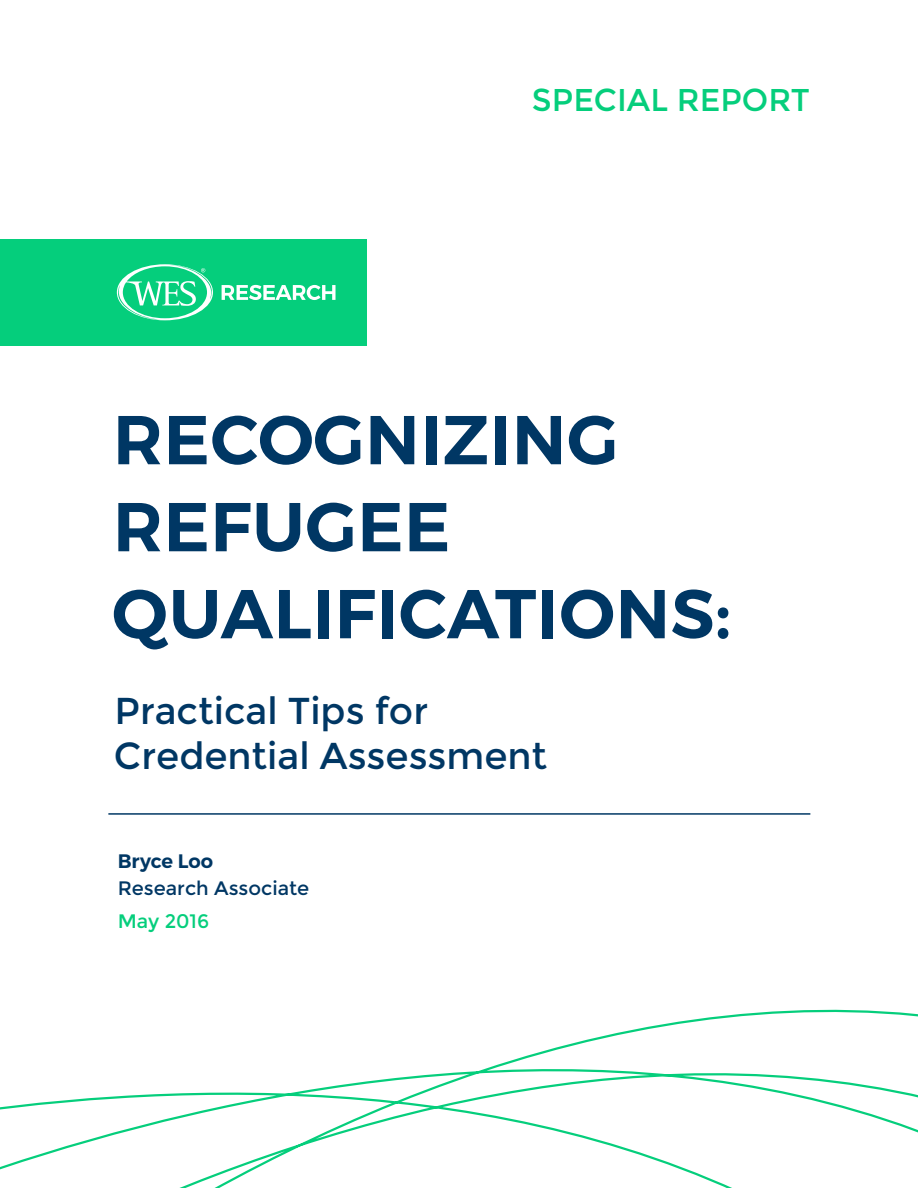
<style>
.page{position:relative;width:918px;height:1188px;background:#fff}
.page>*{position:absolute;margin:0;border:0;box-sizing:border-box;transform-origin:0 0}
.t1{font:600 69px/87px "Montserrat";letter-spacing:.01em;color:#003764}
.t2{font:37.5px/44.8px "Montserrat";color:#003764}
.t3{font:31.5px "Montserrat";color:#05ce7c}
.t4{font:19.5px "Montserrat";color:#003764}
.t5{font:600 19.5px "Montserrat";color:#003764}
.t6{font:19.5px "Montserrat";color:#05ce7c}
</style>
<div class="page">
<div style="left:0;top:239px;width:366px;height:106px;background:#05ce7c"></div>
<hr style="left:108px;top:813px;width:702px;height:2px;background:#003764">
<svg style="left:0;top:1009px;width:918px;height:179px"></svg>
<svg style="left:117px;top:264px;width:96px;height:56px"></svg>
<svg style="left:222px;top:285px;width:114px;height:15px"></svg>
<p class="t3" style="left:532px;top:82px;width:280px">SPECIAL REPORT</p>
<h1 class="t1" style="left:112px;top:397px;width:620px">RECOGNIZING<br>REFUGEE<br>QUALIFICATIONS:</h1>
<p class="t2" style="left:114px;top:688px;width:435px">Practical Tips for<br>Credential Assessment</p>
<p class="t5" style="left:118px;top:849px;width:97px">Bryce Loo</p>
<p class="t4" style="left:118px;top:876px;width:193px">Research Associate</p>
<p class="t6" style="left:118px;top:910px;width:93px">May 2016</p>
</div>
